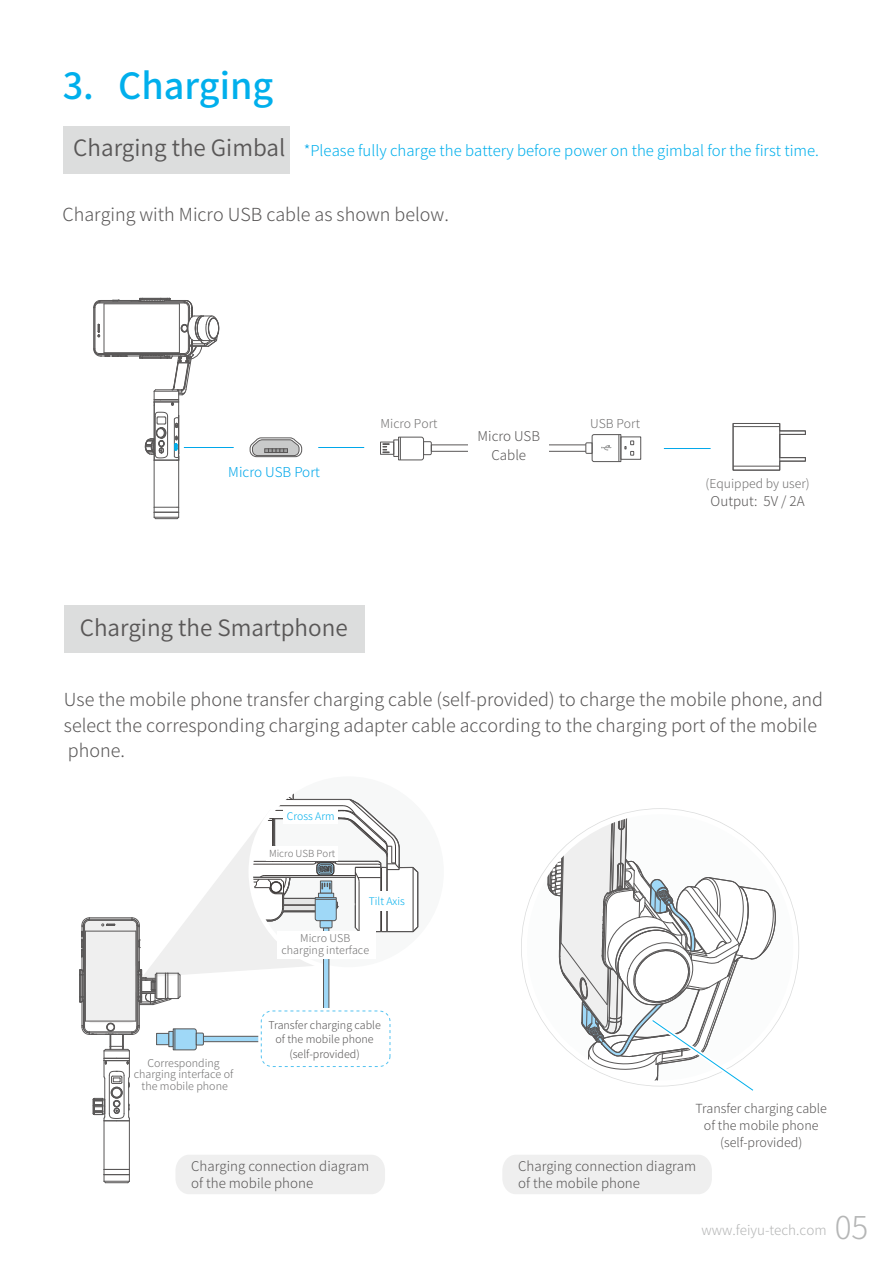
<style>
.page{position:relative;width:893px;height:1263px;background:#fff}
.page>*{position:absolute;margin:0;border:0;box-sizing:border-box;transform-origin:0 0}
.t1{font:500 36px "Source Han Sans CN";color:#00afec}
.t2{font:300 31.5px "Source Han Sans CN";color:#b5b6b6}
.t3{font:22.5px "Source Han Sans CN";color:#595757}
.t4{font:300 18px/25.8px "Source Han Sans CN";color:#595757}
.t5{font:300 15px "Source Han Sans CN";color:#00afec}
.t6{font:300 13.65px "Source Han Sans CN";color:#00a7ea}
.t7{font:300 13.5px/18.6px "Source Han Sans CN";color:#595757;text-align:center}
.t8{font:300 13.5px "Source Han Sans CN";color:#b5b6b6}
.t9{font:300 13.35px/16px "Source Han Sans CN";color:#595757}
.t10{font:300 12.6px/16.8px "Source Han Sans CN";color:#595757;text-align:center}
.t11{font:300 12.3px "Source Han Sans CN";color:#727171}
.t12{font:300 10.8px/12px "Source Han Sans CN";color:#727171;text-align:center}
.t13{font:300 10.8px/14.5px "Source Han Sans CN";color:#595757;text-align:center}
.t14{font:300 10.5px "Source Han Sans CN";color:#00afec}
.t15{font:300 9.75px "Source Han Sans CN";color:#727171}
.s1{color:#00a7ea}
</style>
<div class="page">
<div style="left:380px;top:442px;width:14px;height:12px;border:1px solid #595757"></div>
<svg style="left:398px;top:437px;width:34px;height:23px"></svg>
<svg style="left:383px;top:444px;width:6px;height:9px"></svg>
<div style="left:621px;top:437px;width:20px;height:22px;border:1px solid #595757"></div>
<svg style="left:585px;top:434px;width:49px;height:28px"></svg>
<svg style="left:733px;top:423px;width:73px;height:47px"></svg>
<hr style="left:779px;top:431px;width:1px;height:30px;background:#595757">
<hr style="left:733px;top:426px;width:47px;height:1px;background:#595757">
<hr style="left:733px;top:466px;width:47px;height:1px;background:#595757">
<hr style="left:184px;top:447px;width:50px;height:1px;background:#00a7ea">
<hr style="left:318px;top:447px;width:46px;height:1px;background:#00a7ea">
<hr style="left:664px;top:448px;width:47px;height:1px;background:#00a7ea">
<svg style="left:250px;top:438px;width:52px;height:19px"></svg>
<hr style="left:178px;top:460px;width:1px;height:47px;background:#595757">
<hr style="left:154px;top:460px;width:1px;height:47px;background:#595757">
<svg style="left:154px;top:507px;width:25px;height:12px"></svg>
<svg style="left:93px;top:298px;width:126px;height:163px"></svg>
<div style="left:63px;top:126px;width:226px;height:48px;background:#dcdddd"></div>
<div style="left:64px;top:605px;width:300px;height:47px;background:#dcdddd"></div>
<div style="left:176px;top:1155px;width:209px;height:39px;background:#efefef"></div>
<div style="left:251px;top:774px;width:195px;height:195px;background:#f7f8f8;border-radius:50%"></div>
<hr style="left:129px;top:1121px;width:1px;height:48px;background:#595757">
<hr style="left:104px;top:1121px;width:1px;height:48px;background:#595757">
<div style="left:112px;top:1088px;width:9px;height:9px;border:1px solid #595757;border-radius:50%"></div>
<div style="left:112px;top:1087px;width:10px;height:11px;border:1px solid #595757;border-radius:50%"></div>
<div style="left:111px;top:1087px;width:11px;height:11px;border:1px solid #595757;border-radius:50%"></div>
<svg style="left:103px;top:1169px;width:27px;height:14px"></svg>
<hr style="left:124px;top:1075px;width:1px;height:39px;background:#595757">
<hr style="left:109px;top:1075px;width:1px;height:39px;background:#595757">
<hr style="left:104px;top:1078px;width:1px;height:39px;background:#595757">
<hr style="left:128px;top:1078px;width:1px;height:39px;background:#595757">
<svg style="left:93px;top:1098px;width:37px;height:23px"></svg>
<div style="left:502px;top:1155px;width:210px;height:39px;background:#efefef"></div>
<svg style="left:522px;top:809px;width:276px;height:220px"></svg>
<svg style="left:548px;top:810px;width:228px;height:281px"></svg>
<svg style="left:79px;top:793px;width:340px;height:295px"></svg>
<div style="left:261px;top:1011px;width:129px;height:55px;background:#fff;border-radius:11px"></div>
<div style="left:261px;top:1010px;width:129px;height:57px;border:1px dashed #54c3f1;border-radius:11px"></div>
<div style="left:277px;top:931px;width:98px;height:28px;background:#fff"></div>
<div style="left:266px;top:846px;width:72px;height:15px;background:#fff"></div>
<div style="left:367px;top:891px;width:43px;height:19px;background:#fff"></div>
<div style="left:283px;top:809px;width:55px;height:14px;background:#fff"></div>
<h1 class="t1" style="left:63px;top:65px;width:212px">3. Charging</h1>
<p class="t3" style="left:73px;top:135px;width:214px">Charging the Gimbal</p>
<p class="t5" style="left:304px;top:142px;width:517px"><span class="s1">*</span>Please fully charge the battery before power on the gimbal for the first time.</p>
<p class="t4" style="left:62px;top:202px;width:388px">Charging with Micro USB cable as shown below.</p>
<p class="t6" style="left:228px;top:465px;width:93px">Micro USB Port</p>
<p class="t11" style="left:381px;top:417px;width:58px">Micro Port</p>
<p class="t11" style="left:590px;top:417px;width:51px">USB Port</p>
<p class="t7" style="left:478px;top:427px;width:64px">Micro USB<br>Cable</p>
<p class="t3" style="left:80px;top:615px;width:269px">Charging the Smartphone</p>
<p class="t11" style="left:705px;top:477px;width:106px">(Equipped by user)</p>
<p class="t7" style="left:711px;top:492px;width:96px">Output: 5V / 2A</p>
<p class="t4" style="left:64px;top:687px;width:761px">Use the mobile phone transfer charging cable (self-provided) to charge the mobile phone, and select the corresponding charging adapter cable according to the charging port of the mobile phone.</p>
<p class="t14" style="left:287px;top:810px;width:49px">Cross Arm</p>
<p class="t15" style="left:269px;top:847px;width:68px">Micro USB Port</p>
<p class="t14" style="left:369px;top:895px;width:38px">Tilt Axis</p>
<p class="t12" style="left:134px;top:1057px;width:101px">Corresponding charging interface of the mobile phone</p>
<p class="t12" style="left:282px;top:932px;width:89px">Micro USB charging interface</p>
<p class="t13" style="left:268px;top:1018px;width:114px">Transfer charging cable of the mobile phone (self-provided)</p>
<p class="t10" style="left:696px;top:1100px;width:133px">Transfer charging cable of the mobile phone (self-provided)</p>
<p class="t9" style="left:191px;top:1159px;width:180px">Charging connection diagram of the mobile phone</p>
<p class="t9" style="left:518px;top:1159px;width:180px">Charging connection diagram of the mobile phone</p>
<p class="t8" style="left:701px;top:1222px;width:127px">www.feiyu-tech.com</p>
<h2 class="t2" style="left:835px;top:1209px;width:35px">05</h2>
</div>
